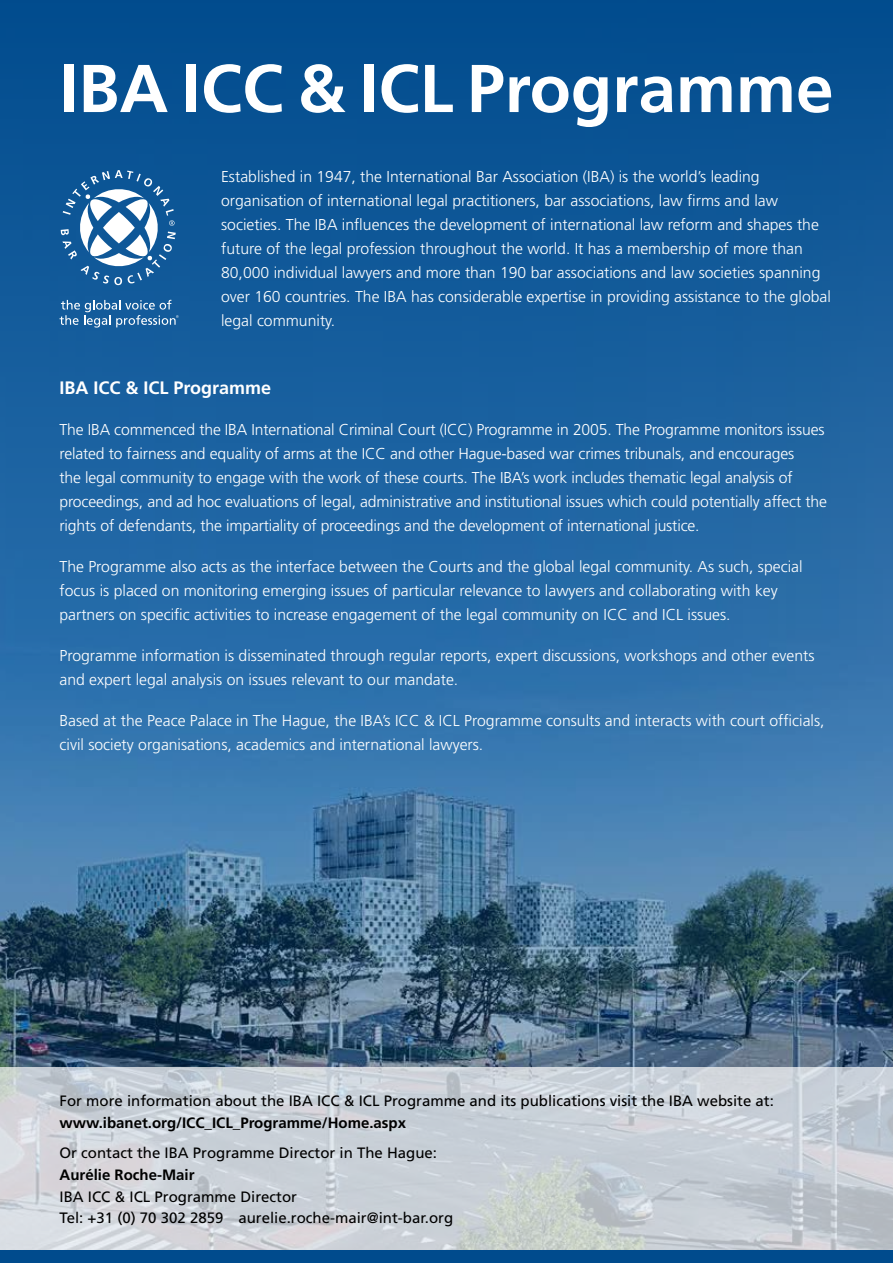
<style>
.page{position:relative;width:893px;height:1263px;background:#fff}
.page>*{position:absolute;margin:0;border:0;box-sizing:border-box;transform-origin:0 0}
.t1{font:700 67.5px "Frutiger";color:#fff}
.t2{font:700 18px "Frutiger";color:#fff}
.t3{font:300 15.75px/24px "Frutiger";color:#fff}
.t4{font:15px/21.8px "Frutiger";color:#000}
.t5{font:700 15px "Frutiger";color:#000}
</style>
<div class="page">
<img style="left:0;top:0;width:893px;height:1067px">
<svg style="left:61px;top:170px;width:115px;height:115px"></svg>
<svg style="left:60px;top:300px;width:119px;height:28px;background:#407aae"></svg>
<svg style="left:0;top:1067px;width:893px;height:183px;background:#cad0d7"></svg>
<div style="left:0;top:1250px;width:893px;height:13px;background:#004b8d"></div>
<h1 class="t1" style="left:60px;top:49px;width:775px">IBA ICC &amp; ICL Programme</h1>
<p class="t3" style="left:221px;top:165px;width:611px">Established in 1947, the International Bar Association (IBA) is the world’s leading organisation of international legal practitioners, bar associations, law firms and law societies. The IBA influences the development of international law reform and shapes the future of the legal profession throughout the world. It has a membership of more than 80,000 individual lawyers and more than 190 bar associations and law societies spanning over 160 countries. The IBA has considerable expertise in providing assistance to the global legal community.</p>
<p class="t2" style="left:60px;top:377px;width:213px">IBA ICC &amp; ICL Programme</p>
<p class="t3" style="left:60px;top:418px;width:769px">The IBA commenced the IBA International Criminal Court (ICC) Programme in 2005. The Programme monitors issues related to fairness and equality of arms at the ICC and other Hague-based war crimes tribunals, and encourages<br>the legal community to engage with the work of these courts. The IBA’s work includes thematic legal analysis of proceedings, and ad hoc evaluations of legal, administrative and institutional issues which could potentially affect the rights of defendants, the impartiality of proceedings and the development of international justice.</p>
<p class="t3" style="left:60px;top:555px;width:744px">The Programme also acts as the interface between the Courts and the global legal community. As such, special focus is placed on monitoring emerging issues of particular relevance to lawyers and collaborating with key partners on specific activities to increase engagement of the legal community on ICC and ICL issues.</p>
<p class="t3" style="left:60px;top:644px;width:756px">Programme information is disseminated through regular reports, expert discussions, workshops and other events and expert legal analysis on issues relevant to our mandate.</p>
<p class="t3" style="left:60px;top:709px;width:766px">Based at the Peace Palace in The Hague, the IBA’s ICC &amp; ICL Programme consults and interacts with court officials, civil society organisations, academics and international lawyers.</p>
<p class="t4" style="left:60px;top:1090px;width:716px">For more information about the IBA ICC &amp; ICL Programme and its publications visit the IBA website at:</p>
<p class="t5" style="left:60px;top:1114px;width:348px">www.ibanet.org/ICC_ICL_Programme/Home.aspx</p>
<p class="t4" style="left:60px;top:1142px;width:379px">Or contact the IBA Programme Director in The Hague:</p>
<p class="t5" style="left:60px;top:1166px;width:137px">Aurélie Roche-Mair</p>
<p class="t4" style="left:60px;top:1185px;width:395px">IBA ICC &amp; ICL Programme Director<br>Tel: +31 (0) 70 302 2859 aurelie.roche-mair@int-bar.org</p>
</div>
